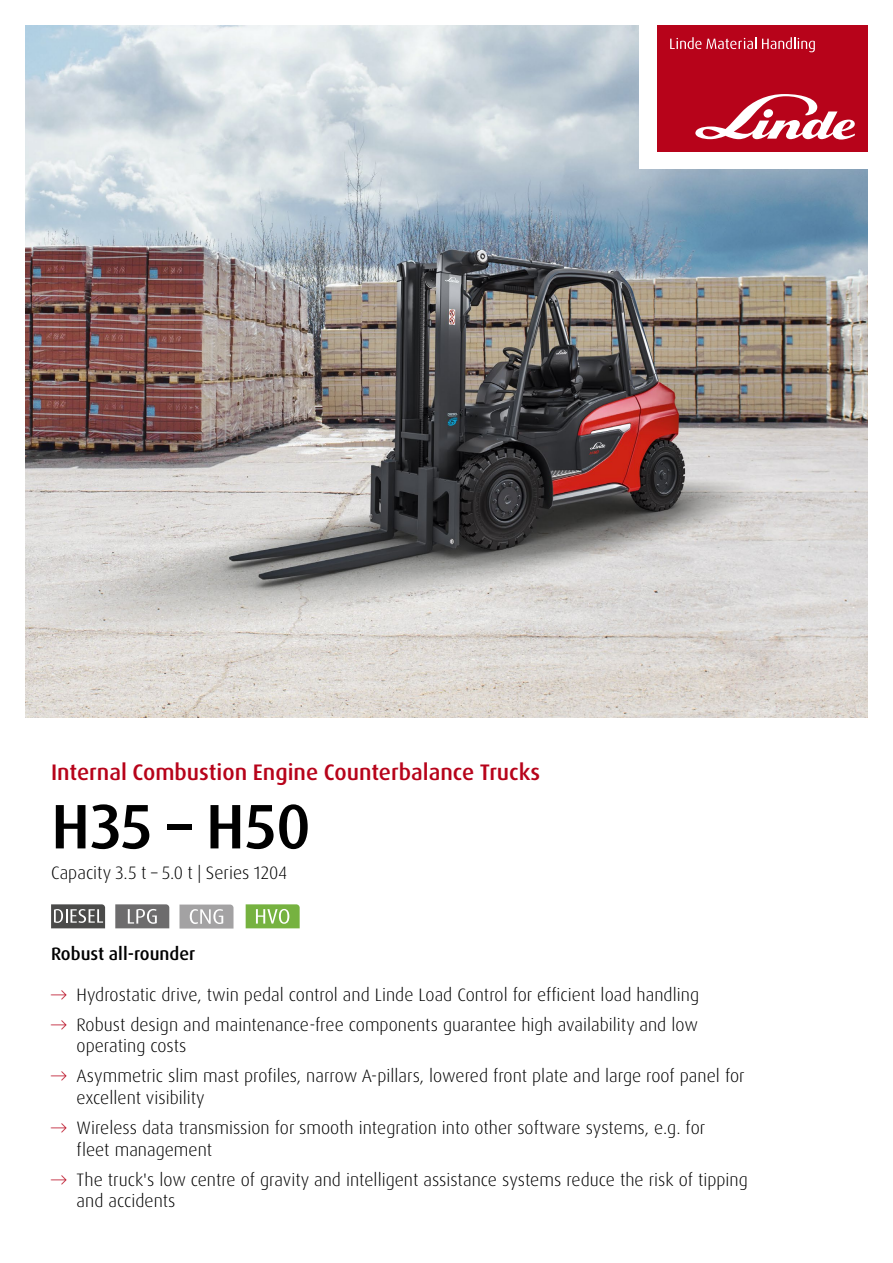
<style>
.page{position:relative;width:893px;height:1263px;background:#fff}
.page>*{position:absolute;margin:0;border:0;box-sizing:border-box;transform-origin:0 0}
.t1{font:500 63px "Dax Pro";color:#000}
.t2{font:500 22.5px "Dax Pro";color:#b7031a}
.t3{font:300 18px/21.6px "Dax Pro";color:#000}
.t4{font:500 18px "Dax Pro";color:#000}
.s1{color:#b7031a}
</style>
<div class="page">
<img style="left:26px;top:26px;width:841px;height:691px">
<svg style="left:51px;top:904px;width:54px;height:24px"></svg>
<svg style="left:115px;top:904px;width:54px;height:24px"></svg>
<svg style="left:179px;top:904px;width:54px;height:24px"></svg>
<svg style="left:246px;top:904px;width:54px;height:24px"></svg>
<div style="left:640px;top:0;width:253px;height:169px;background:#fff"></div>
<div style="left:657px;top:26px;width:210px;height:126px;background:#b7031a"></div>
<svg style="left:695px;top:94px;width:160px;height:46px"></svg>
<svg style="left:670px;top:37px;width:86px;height:12px"></svg>
<svg style="left:762px;top:37px;width:53px;height:15px"></svg>
<p class="t2" style="left:51px;top:758px;width:491px">Internal Combustion Engine Counterbalance Trucks</p>
<h1 class="t1" style="left:51px;top:786px;width:261px">H35 – H50</h1>
<p class="t3" style="left:51px;top:862px;width:237px">Capacity 3.5 t – 5.0 t | Series 1204</p>
<p class="t4" style="left:51px;top:942px;width:146px">Robust all-rounder</p>
<p class="t3" style="left:51px;top:984px;width:649px"><span class="s1">→</span> Hydrostatic drive, twin pedal control and Linde Load Control for efficient load handling</p>
<p class="t3" style="left:77px;top:1014px;width:623px;text-indent:-26px"><span class="s1">→</span> Robust design and maintenance-free components guarantee high availability and low operating costs</p>
<p class="t3" style="left:77px;top:1065px;width:669px;text-indent:-26px"><span class="s1">→</span> Asymmetric slim mast profiles, narrow A-pillars, lowered front plate and large roof panel for excellent visibility</p>
<p class="t3" style="left:77px;top:1117px;width:630px;text-indent:-26px"><span class="s1">→</span> Wireless data transmission for smooth integration into other software systems, e.g. for fleet management</p>
<p class="t3" style="left:77px;top:1169px;width:673px;text-indent:-26px"><span class="s1">→</span> The truck's low centre of gravity and intelligent assistance systems reduce the risk of tipping and accidents</p>
</div>
